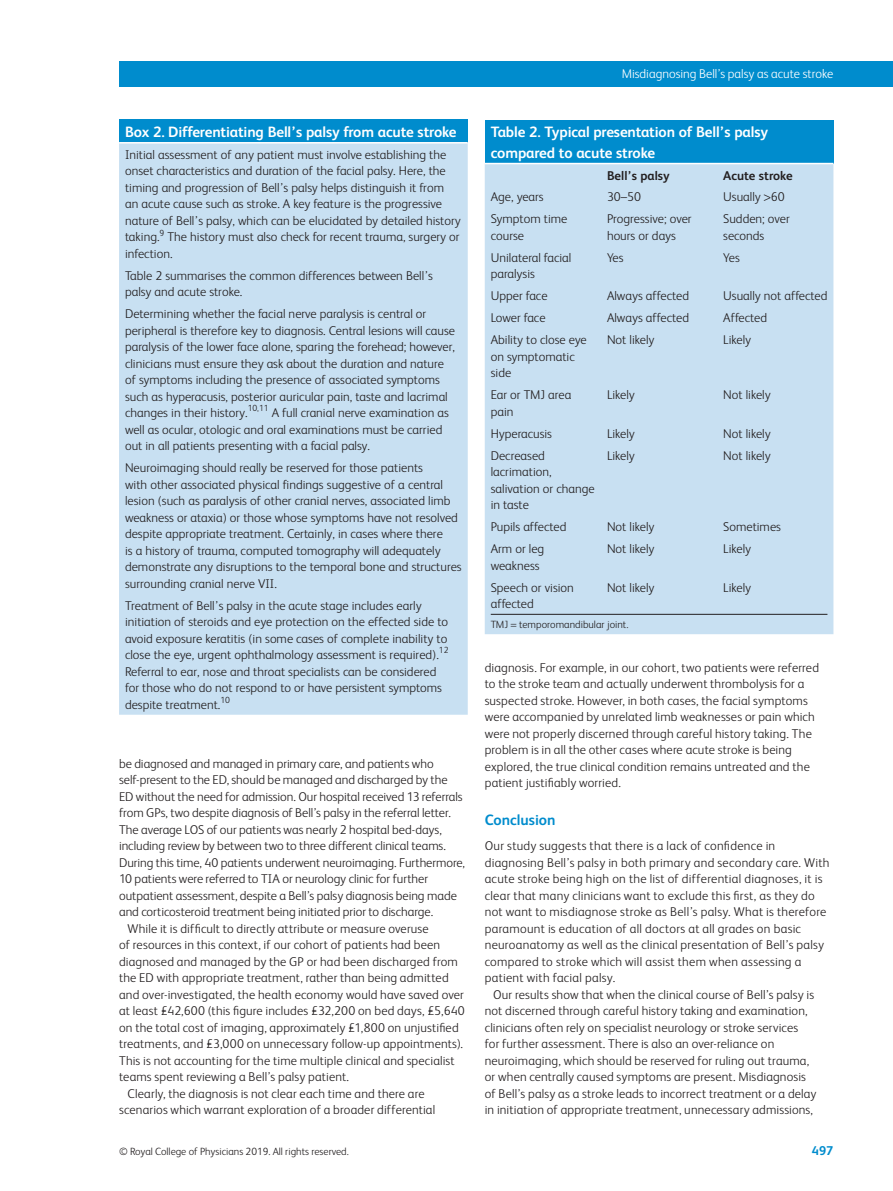
<style>
.page{position:relative;width:893px;height:1191px;background:#fff}
.page>*{position:absolute;margin:0;border:0;box-sizing:border-box;transform-origin:0 0}
.t1{font:700 15px/20.2px "FS Albert";letter-spacing:-.01em;color:#fff}
.t2{font:700 15px "FS Albert";color:#008ccd}
.t3{font:300 12.75px/16.5px "FS Albert";color:#231f20}
.t4{font:300 12.75px/16.5px "FS Albert";letter-spacing:.02em;color:#231f20}
.t5{font:300 12.75px "FS Albert";color:#fff}
.t6{font:700 12.75px "FS Albert";color:#231f20}
.t7{font:700 12.75px "FS Albert";color:#008ccd}
.t8{font:300 10.5px "FS Albert";color:#231f20}
</style>
<div class="page">
<div style="left:119px;top:62px;width:774px;height:25px;background:#008ccd"></div>
<div style="left:119px;top:119px;width:349px;height:24px;background:#008ccd"></div>
<div style="left:119px;top:143px;width:349px;height:571px;background:#c8e0f2"></div>
<hr style="left:119px;top:142px;width:349px;height:1px;background:#fff">
<div style="left:485px;top:120px;width:348px;height:43px;background:#008ccd"></div>
<div style="left:485px;top:164px;width:348px;height:470px;background:#c8e0f2"></div>
<hr style="left:491px;top:614px;width:336px;height:1px;background:#231f20">
<svg style="left:764px;top:195px;width:7px;height:6px"></svg>
<p class="t1" style="left:125px;top:123px;width:333px">Box 2. Differentiating Bell’s palsy from acute stroke</p>
<p class="t3" style="left:125px;top:148px;width:337px">Initial assessment of any patient must involve establishing the onset characteristics and duration of the facial palsy. Here, the timing and progression of Bell’s palsy helps distinguish it from<br>an acute cause such as stroke. A key feature is the progressive nature of Bell’s palsy, which can be elucidated by detailed history taking. <sup>9</sup> The history must also check for recent trauma, surgery or infection.</p>
<p class="t3" style="left:125px;top:268px;width:310px">Table 2 summarises the common differences between Bell’s palsy and acute stroke.</p>
<p class="t3" style="left:125px;top:307px;width:332px">Determining whether the facial nerve paralysis is central or peripheral is therefore key to diagnosis. Central lesions will cause paralysis of the lower face alone, sparing the forehead; however, clinicians must ensure they ask about the duration and nature of symptoms including the presence of associated symptoms such as hyperacusis, posterior auricular pain, taste and lacrimal changes in their history. <sup>10,11</sup> A full cranial nerve examination as well as ocular, otologic and oral examinations must be carried out in all patients presenting with a facial palsy.</p>
<p class="t3" style="left:125px;top:461px;width:338px">Neuroimaging should really be reserved for those patients<br>with other associated physical findings suggestive of a central lesion (such as paralysis of other cranial nerves, associated limb weakness or ataxia) or those whose symptoms have not resolved despite appropriate treatment. Certainly, in cases where there<br>is a history of trauma, computed tomography will adequately demonstrate any disruptions to the temporal bone and structures surrounding cranial nerve VII.</p>
<p class="t3" style="left:125px;top:598px;width:325px">Treatment of Bell’s palsy in the acute stage includes early initiation of steroids and eye protection on the effected side to avoid exposure keratitis (in some cases of complete inability to close the eye, urgent ophthalmology assessment is required). <sup>12<br></sup>Referral to ear, nose and throat specialists can be considered for those who do not respond to or have persistent symptoms despite treatment. <sup>10</sup></p>
<p class="t3" style="left:119px;top:756px;width:316px">be diagnosed and managed in primary care, and patients who</p>
<p class="t3" style="left:119px;top:773px;width:330px">self-present to the ED, should be managed and discharged by the</p>
<p class="t3" style="left:119px;top:789px;width:345px">ED without the need for admission. Our hospital received 13 referrals</p>
<p class="t3" style="left:119px;top:806px;width:333px">from GPs, two despite diagnosis of Bell’s palsy in the referral letter.</p>
<p class="t3" style="left:119px;top:822px;width:324px">The average LOS of our patients was nearly 2 hospital bed-days,</p>
<p class="t3" style="left:119px;top:839px;width:328px">including review by between two to three different clinical teams.</p>
<p class="t3" style="left:119px;top:855px;width:348px">During this time, 40 patients underwent neuroimaging. Furthermore,</p>
<p class="t3" style="left:119px;top:872px;width:311px">10 patients were referred to TIA or neurology clinic for further</p>
<p class="t3" style="left:119px;top:888px;width:339px">outpatient assessment, despite a Bell’s palsy diagnosis being made</p>
<p class="t3" style="left:119px;top:905px;width:316px">and corticosteroid treatment being initiated prior to discharge.</p>
<p class="t3" style="left:128px;top:921px;width:303px">While it is difficult to directly attribute or measure overuse</p>
<p class="t3" style="left:119px;top:938px;width:323px">of resources in this context, if our cohort of patients had been</p>
<p class="t3" style="left:119px;top:954px;width:340px">diagnosed and managed by the GP or had been discharged from</p>
<p class="t3" style="left:119px;top:971px;width:331px">the ED with appropriate treatment, rather than being admitted</p>
<p class="t3" style="left:119px;top:987px;width:346px">and over-investigated, the health economy would have saved over</p>
<p class="t3" style="left:119px;top:1004px;width:347px">at least £42,600 (this figure includes £32,200 on bed days, £5,640</p>
<p class="t3" style="left:119px;top:1020px;width:341px">on the total cost of imaging, approximately £1,800 on unjustified</p>
<p class="t3" style="left:119px;top:1037px;width:346px">treatments, and £3,000 on unnecessary follow-up appointments).</p>
<p class="t3" style="left:119px;top:1053px;width:337px">This is not accounting for the time multiple clinical and specialist</p>
<p class="t3" style="left:119px;top:1070px;width:232px">teams spent reviewing a Bell’s palsy patient.</p>
<p class="t3" style="left:128px;top:1086px;width:298px">Clearly, the diagnosis is not clear each time and there are</p>
<p class="t3" style="left:119px;top:1103px;width:318px">scenarios which warrant exploration of a broader differential</p>
<p class="t5" style="left:622px;top:69px;width:213px">Misdiagnosing Bell’s palsy as acute stroke</p>
<p class="t1" style="left:491px;top:123px;width:279px">Table 2. Typical presentation of Bell’s palsy compared to acute stroke</p>
<p class="t6" style="left:607px;top:170px;width:64px">Bell’s palsy</p>
<p class="t6" style="left:723px;top:170px;width:71px">Acute stroke</p>
<p class="t3" style="left:491px;top:190px;width:54px">Age, years</p>
<p class="t3" style="left:607px;top:190px;width:35px">30–50</p>
<p class="t3" style="left:723px;top:190px;width:63px">Usually 60</p>
<p class="t3" style="left:491px;top:212px;width:78px">Symptom time course</p>
<p class="t3" style="left:607px;top:212px;width:86px">Progressive; over hours or days</p>
<p class="t3" style="left:723px;top:212px;width:68px">Sudden; over seconds</p>
<p class="t3" style="left:491px;top:251px;width:82px">Unilateral facial paralysis</p>
<p class="t3" style="left:607px;top:251px;width:18px">Yes</p>
<p class="t3" style="left:723px;top:251px;width:18px">Yes</p>
<p class="t3" style="left:491px;top:289px;width:58px">Upper face</p>
<p class="t3" style="left:607px;top:289px;width:84px">Always affected</p>
<p class="t3" style="left:723px;top:289px;width:106px">Usually not affected</p>
<p class="t3" style="left:491px;top:311px;width:56px">Lower face</p>
<p class="t3" style="left:607px;top:311px;width:84px">Always affected</p>
<p class="t3" style="left:723px;top:311px;width:45px">Affected</p>
<p class="t3" style="left:491px;top:333px;width:98px">Ability to close eye on symptomatic side</p>
<p class="t3" style="left:607px;top:333px;width:49px">Not likely</p>
<p class="t3" style="left:723px;top:333px;width:29px">Likely</p>
<p class="t3" style="left:491px;top:388px;width:82px">Ear or TMJ area pain</p>
<p class="t3" style="left:607px;top:388px;width:29px">Likely</p>
<p class="t3" style="left:723px;top:388px;width:49px">Not likely</p>
<p class="t3" style="left:491px;top:426px;width:63px">Hyperacusis</p>
<p class="t3" style="left:607px;top:426px;width:29px">Likely</p>
<p class="t3" style="left:723px;top:426px;width:49px">Not likely</p>
<p class="t3" style="left:491px;top:448px;width:105px">Decreased lacrimation, salivation or change in taste</p>
<p class="t3" style="left:607px;top:448px;width:29px">Likely</p>
<p class="t3" style="left:723px;top:448px;width:49px">Not likely</p>
<p class="t3" style="left:491px;top:520px;width:77px">Pupils affected</p>
<p class="t3" style="left:607px;top:520px;width:49px">Not likely</p>
<p class="t3" style="left:723px;top:520px;width:59px">Sometimes</p>
<p class="t3" style="left:491px;top:542px;width:55px">Arm or leg weakness</p>
<p class="t3" style="left:607px;top:542px;width:49px">Not likely</p>
<p class="t3" style="left:723px;top:542px;width:29px">Likely</p>
<p class="t3" style="left:491px;top:580px;width:85px">Speech or vision affected</p>
<p class="t3" style="left:607px;top:580px;width:49px">Not likely</p>
<p class="t3" style="left:723px;top:580px;width:29px">Likely</p>
<p class="t8" style="left:491px;top:621px;width:139px">TMJ temporomandibular joint.</p>
<p class="t3" style="left:485px;top:660px;width:336px">diagnosis. For example, in our cohort, two patients were referred to the stroke team and actually underwent thrombolysis for a suspected stroke. However, in both cases, the facial symptoms were accompanied by unrelated limb weaknesses or pain which were not properly discerned through careful history taking. The problem is in all the other cases where acute stroke is being explored, the true clinical condition remains untreated and the patient justifiably worried.</p>
<p class="t2" style="left:485px;top:814px;width:72px">Conclusion</p>
<p class="t4" style="left:485px;top:839px;width:346px">Our study suggests that there is a lack of confidence in diagnosing Bell’s palsy in both primary and secondary care. With acute stroke being high on the list of differential diagnoses, it is clear that many clinicians want to exclude this first, as they do not want to misdiagnose stroke as Bell’s palsy. What is therefore paramount is education of all doctors at all grades on basic neuroanatomy as well as the clinical presentation of Bell’s palsy compared to stroke which will assist them when assessing a patient with facial palsy.</p>
<p class="t3" style="left:485px;top:987px;width:333px;text-indent:9px">Our results show that when the clinical course of Bell’s palsy is not discerned through careful history taking and examination, clinicians often rely on specialist neurology or stroke services<br>for further assessment. There is also an over-reliance on neuroimaging, which should be reserved for ruling out trauma, or when centrally caused symptoms are present. Misdiagnosis of Bell’s palsy as a stroke leads to incorrect treatment or a delay in initiation of appropriate treatment, unnecessary admissions,</p>
<p class="t8" style="left:119px;top:1147px;width:231px">© Royal College of Physicians 2019. All rights reserved.</p>
<p class="t7" style="left:812px;top:1145px;width:23px">497</p>
</div>
